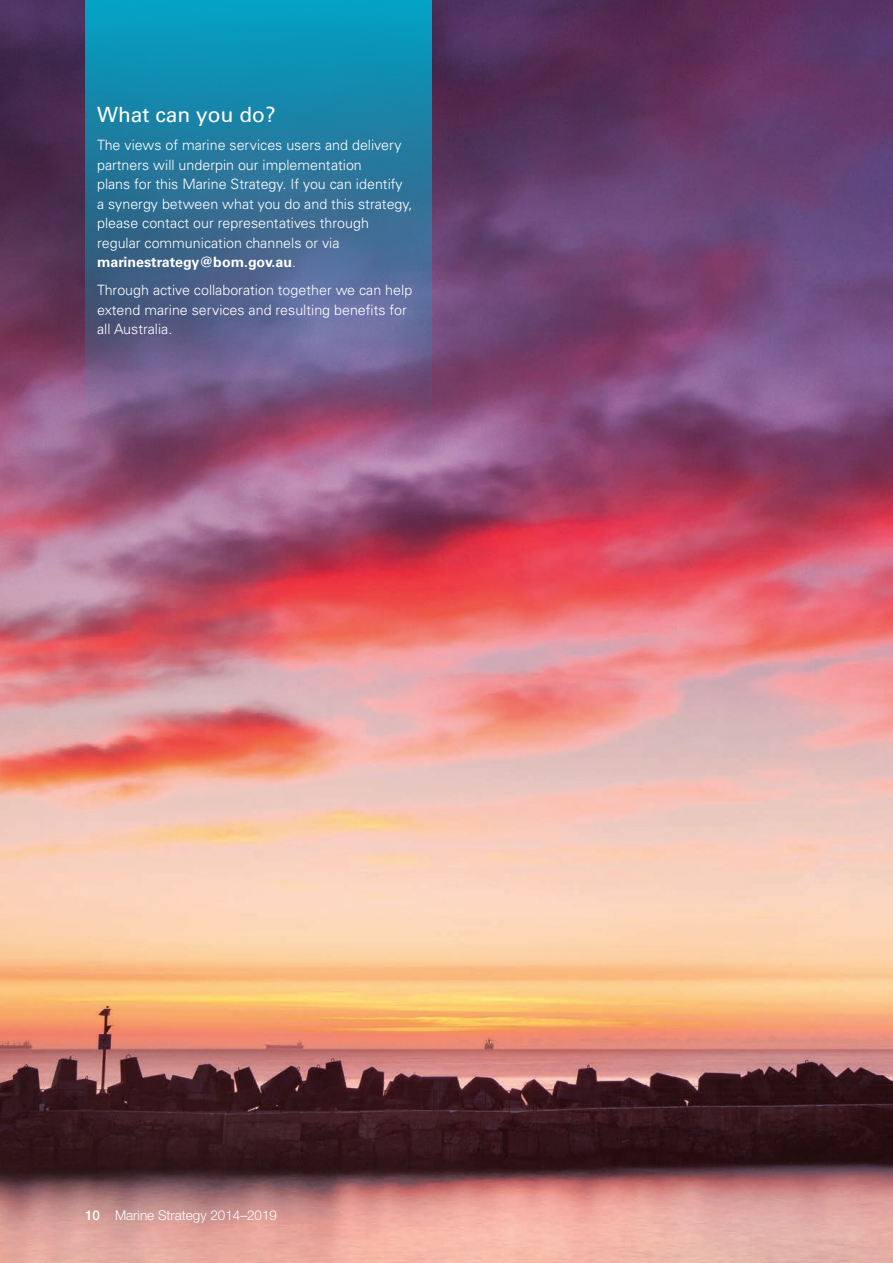
<style>
.page{position:relative;width:893px;height:1263px;background:#fff}
.page>*{position:absolute;margin:0;border:0;box-sizing:border-box;transform-origin:0 0}
.t1{font:500 21px "Univers CE";color:#fff}
.t2{font:300 14.25px/19.5px "Univers";color:#fff}
.t3{font:300 13.5px "Helvetica Neue CE";color:#fff}
.s1{font-family:"Univers CE";font-weight:700}
.s2{font-weight:500}
</style>
<div class="page">
<img style="left:0;top:0;width:893px;height:1263px">
<svg style="left:85px;top:0;width:347px;height:428px;background:#3c739b"></svg>
<h2 class="t1" style="left:97px;top:103px;width:180px">What can you do?</h2>
<p class="t2" style="left:97px;top:136px;width:317px">The views of marine services users and delivery partners will underpin our implementation<br>plans for this Marine Strategy. If you can identify a synergy between what you do and this strategy, please contact our representatives through regular communication channels or via <span class="s1">marinestrategy@bom.gov.au</span>.</p>
<p class="t2" style="left:97px;top:281px;width:317px">Through active collaboration together we can help extend marine services and resulting benefits for all Australia.</p>
<p class="t3" style="left:85px;top:1207px;width:194px"><span class="s2">10</span> Marine Strategy 2014–2019</p>
</div>
